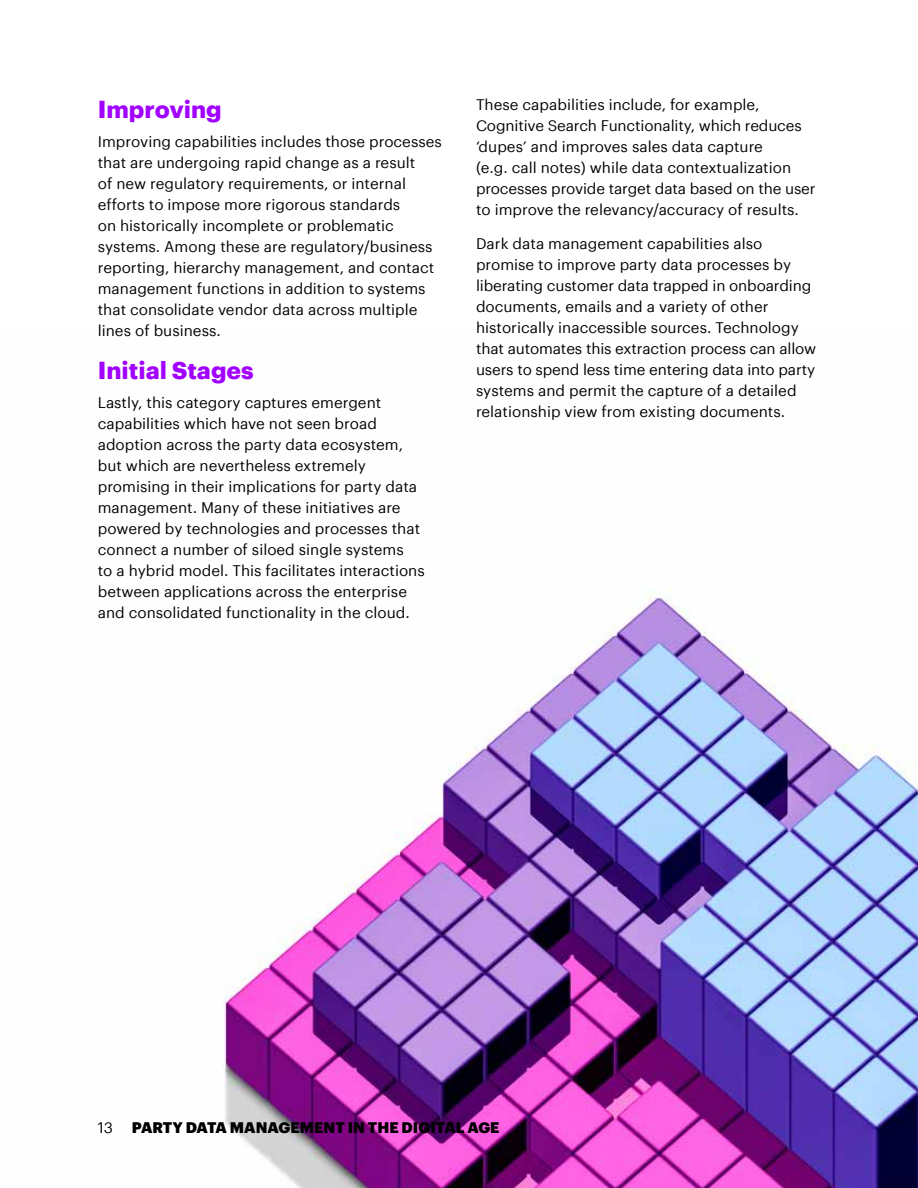
<style>
.page{position:relative;width:918px;height:1188px;background:#fff}
.page>*{position:absolute;margin:0;border:0;box-sizing:border-box;transform-origin:0 0}
.t1{font:700 24px "Graphik";color:#a100ff}
.t2{font:15px/21px "Graphik";color:#000}
.t3{font:900 15px "Graphik";letter-spacing:.005em;color:#000}
.s1{font-weight:400}
</style>
<div class="page">
<img style="left:223px;top:589px;width:695px;height:599px">
<h1 class="t1" style="left:98px;top:90px;width:126px">Improving</h1>
<p class="t2" style="left:98px;top:130px;width:346px">Improving capabilities includes those processes that are undergoing rapid change as a result<br>of new regulatory requirements, or internal efforts to impose more rigorous standards<br>on historically incomplete or problematic systems. Among these are regulatory/business reporting, hierarchy management, and contact management functions in addition to systems that consolidate vendor data across multiple lines of business.</p>
<h1 class="t1" style="left:98px;top:352px;width:158px">Initial Stages</h1>
<p class="t2" style="left:98px;top:391px;width:328px">Lastly, this category captures emergent capabilities which have not seen broad adoption across the party data ecosystem, but which are nevertheless extremely promising in their implications for party data management. Many of these initiatives are powered by technologies and processes that connect a number of siloed single systems<br>to a hybrid model. This facilitates interactions between applications across the enterprise and consolidated functionality in the cloud.</p>
<p class="t2" style="left:476px;top:93px;width:341px">These capabilities include, for example, Cognitive Search Functionality, which reduces ‘dupes’ and improves sales data capture<br>(e.g. call notes) while data contextualization processes provide target data based on the user to improve the relevancy/accuracy of results.</p>
<p class="t2" style="left:476px;top:232px;width:342px">Dark data management capabilities also promise to improve party data processes by liberating customer data trapped in onboarding documents, emails and a variety of other historically inaccessible sources. Technology that automates this extraction process can allow users to spend less time entering data into party systems and permit the capture of a detailed relationship view from existing documents.</p>
<p class="t3" style="left:98px;top:1116px;width:403px"><span class="s1">13</span> PARTY DATA MANAGEMENT IN THE DIGITAL AGE</p>
</div>
